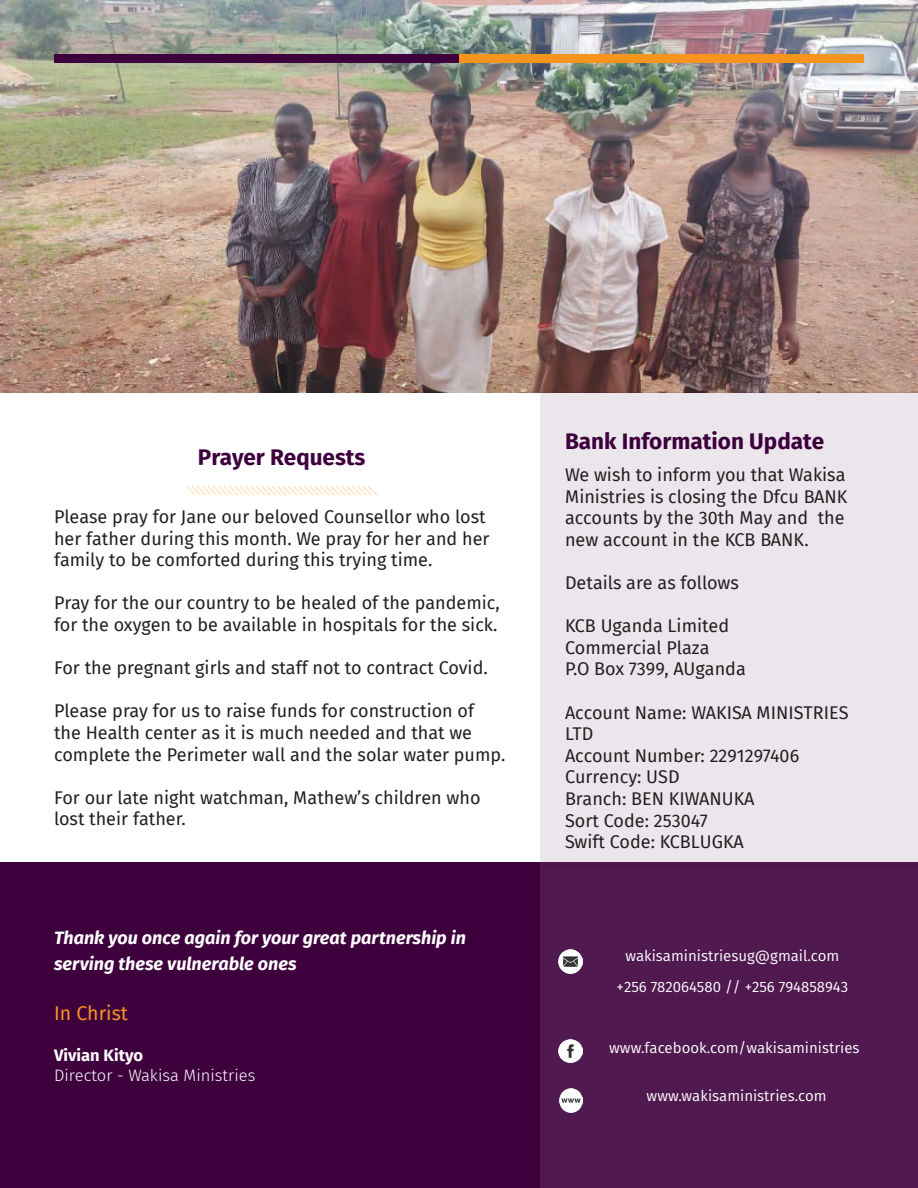
<style>
.page{position:relative;width:918px;height:1188px;background:#fff}
.page>*{position:absolute;margin:0;border:0;box-sizing:border-box;transform-origin:0 0}
.t1{font:700 22.5px "Fira Sans";color:#3e003d}
.baseWakisa{font:19.5px "Fira Sans";color:#f7931d}
.baseWakisa-2{font:18px/21.6px "Fira Sans";color:#231f20}
.baseWakisa-3{font:italic 700 18px/25.2px "Fira Sans";color:#fff}
.t2{font:300 16.5px "Fira Sans";color:#fff}
.t3{font:700 16.5px "Fira Sans";color:#fff}
.baseWakisa-4{font:15px "Fira Sans";color:#fff}
</style>
<div class="page">
<img style="left:0;top:0;width:918px;height:392px">
<div style="left:0;top:862px;width:918px;height:326px;background:#3e003d"></div>
<div style="left:540px;top:862px;width:378px;height:326px;background:#501950"></div>
<div style="left:540px;top:392px;width:378px;height:476px;background:#ebe6eb"></div>
<div style="left:54px;top:54px;width:405px;height:9px;background:#3e003d"></div>
<div style="left:459px;top:54px;width:405px;height:9px;background:#f7941e"></div>
<img style="left:559px;top:1089px;width:24px;height:23px">
<img style="left:558px;top:949px;width:24px;height:24px">
<img style="left:559px;top:1039px;width:23px;height:24px">
<svg style="left:186px;top:485px;width:192px;height:11px"></svg>
<p class="t1" style="left:198px;top:438px;width:169px">Prayer Requests</p>
<p class="baseWakisa-2" style="left:54px;top:505px;width:437px">Please pray for Jane our beloved Counsellor who lost her father during this month. We pray for her and her family to be comforted during this trying time.</p>
<p class="baseWakisa-2" style="left:54px;top:592px;width:447px">Pray for the our country to be healed of the pandemic, for the oxygen to be available in hospitals for the sick.</p>
<p class="baseWakisa-2" style="left:54px;top:657px;width:435px">For the pregnant girls and staff not to contract Covid.</p>
<p class="baseWakisa-2" style="left:54px;top:700px;width:453px">Please pray for us to raise funds for construction of the Health center as it is much needed and that we complete the Perimeter wall and the solar water pump.</p>
<p class="baseWakisa-2" style="left:54px;top:786px;width:428px">For our late night watchman, Mathew’s children who lost their father.</p>
<p class="baseWakisa-3" style="left:54px;top:924px;width:414px">Thank you once again for your great partnership in serving these vulnerable ones</p>
<p class="baseWakisa" style="left:54px;top:998px;width:75px">In Christ</p>
<p class="t3" style="left:54px;top:1042px;width:91px">Vivian Kityo</p>
<p class="t2" style="left:54px;top:1064px;width:203px">Director - Wakisa Ministries</p>
<p class="t1" style="left:565px;top:422px;width:261px">Bank Information Update</p>
<p class="baseWakisa-2" style="left:565px;top:464px;width:284px">We wish to inform you that Wakisa<br>Ministries is closing the Dfcu BANK accounts by the 30th May and the new account in the KCB BANK.</p>
<p class="baseWakisa-2" style="left:565px;top:572px;width:175px">Details are as follows</p>
<p class="baseWakisa-2" style="left:565px;top:615px;width:166px">KCB Uganda Limited</p>
<p class="baseWakisa-2" style="left:565px;top:636px;width:146px">Commercial Plaza</p>
<p class="baseWakisa-2" style="left:565px;top:658px;width:182px">P.O Box 7399, AUganda</p>
<p class="baseWakisa-2" style="left:565px;top:701px;width:285px">Account Name: WAKISA MINISTRIES<br>LTD</p>
<p class="baseWakisa-2" style="left:565px;top:744px;width:236px">Account Number: 2291297406</p>
<p class="baseWakisa-2" style="left:565px;top:766px;width:116px">Currency: USD</p>
<p class="baseWakisa-2" style="left:565px;top:788px;width:191px">Branch: BEN KIWANUKA</p>
<p class="baseWakisa-2" style="left:565px;top:809px;width:144px">Sort Code: 253047</p>
<p class="baseWakisa-2" style="left:565px;top:831px;width:180px">Swift Code: KCBLUGKA</p>
<p class="baseWakisa-4" style="left:625px;top:944px;width:216px">wakisaministriesug@gmail.com</p>
<p class="baseWakisa-4" style="left:617px;top:976px;width:233px">+256 782064580 // +256 794858943</p>
<p class="baseWakisa-4" style="left:609px;top:1037px;width:252px">www.facebook.com/wakisaministries</p>
<p class="baseWakisa-4" style="left:647px;top:1085px;width:181px">www.wakisaministries.com</p>
</div>
